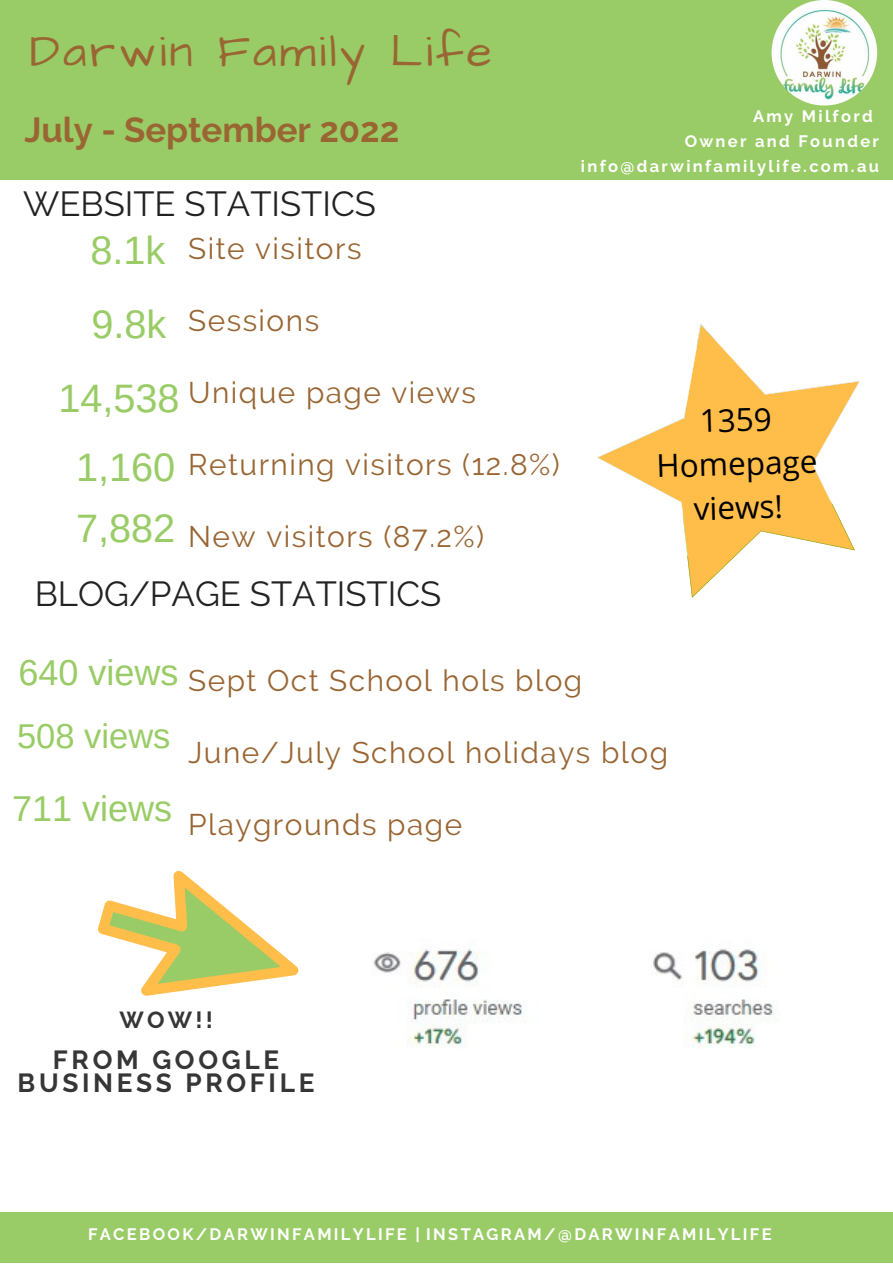
<style>
.page{position:relative;width:893px;height:1264px;background:#fff}
.page>*{position:absolute;margin:0;border:0;box-sizing:border-box;transform-origin:0 0}
.t1{font:46.35px "Architects Daughter";letter-spacing:.07em;color:#963}
.t2{font:39.6px/74.2px "Arimo";color:#9c6;text-align:center}
.t3{font:36px "Arimo";color:#9c6}
.t4{font:34.65px "Raleway";color:#222}
.t5{font:700 34.65px "Raleway";color:#963}
.t6{font:34.5px "Arimo";color:#9c6}
.t7{font:31.5px/43.7px "Open Sans";color:#000;text-align:center}
.t8{font:29.7px "Raleway";letter-spacing:.05em;color:#963}
.t9{font:700 26.1px/22.5px "Raleway";letter-spacing:.14em;color:#363636;text-align:center}
.t10{font:700 23.1px "Raleway";color:#363636}
.t11{font:700 16.5px "Raleway";letter-spacing:.14em;color:#fff}
</style>
<div class="page">
<div style="left:0;top:0;width:892px;height:180px;background:#9c6"></div>
<div style="left:0;top:1212px;width:892px;height:50px;background:#9c6"></div>
<img style="left:771px;top:0;width:106px;height:105px;border-radius:50%">
<img style="left:597px;top:324px;width:263px;height:274px">
<svg style="left:98px;top:870px;width:201px;height:125px"></svg>
<img style="left:373px;top:948px;width:406px;height:100px">
<h1 class="t1" style="left:30px;top:20px;width:463px">Darwin Family Life</h1>
<p class="t5" style="left:24px;top:110px;width:376px">July - September 2022</p>
<p class="t4" style="left:23px;top:183px;width:354px">WEBSITE STATISTICS</p>
<h2 class="t2" style="left:58px;top:213px;width:123px">8.1k<br>9.8k<br>14,538</h2>
<p class="t8" style="left:188px;top:232px;width:175px">Site visitors</p>
<p class="t8" style="left:188px;top:304px;width:132px">Sessions</p>
<p class="t8" style="left:188px;top:375px;width:289px">Unique page views</p>
<h2 class="t2" style="left:76px;top:430px;width:101px">1,160</h2>
<h2 class="t2" style="left:76px;top:492px;width:101px">7,882</h2>
<p class="t8" style="left:188px;top:447px;width:373px">Returning visitors (12.8%)</p>
<p class="t8" style="left:188px;top:519px;width:297px">New visitors (87.2%)</p>
<p class="t4" style="left:35px;top:573px;width:408px">BLOG/PAGE STATISTICS</p>
<p class="t11" style="left:753px;top:107px;width:121px">Amy Milford</p>
<p class="t11" style="left:684px;top:132px;width:196px">Owner and Founder</p>
<p class="t11" style="left:580px;top:157px;width:300px">info@darwinfamilylife.com.au</p>
<p class="t7" style="left:654px;top:400px;width:162px;rotate:-2deg">1359<br>Homepage views!</p>
<p class="t3" style="left:19px;top:649px;width:161px">640 views</p>
<p class="t6" style="left:17px;top:713px;width:155px">508 views</p>
<p class="t3" style="left:12px;top:785px;width:161px">711 views</p>
<p class="t8" style="left:188px;top:663px;width:395px">Sept Oct School hols blog</p>
<p class="t8" style="left:188px;top:735px;width:481px">June/July School holidays blog</p>
<p class="t8" style="left:188px;top:807px;width:275px">Playgrounds page</p>
<p class="t10" style="left:119px;top:1006px;width:95px">WOW!!</p>
<p class="t9" style="left:18px;top:1048px;width:298px">FROM GOOGLE<br>BUSINESS PROFILE</p>
<p class="t11" style="left:88px;top:1225px;width:685px">FACEBOOK/DARWINFAMILYLIFE | INSTAGRAM/@DARWINFAMILYLIFE</p>
</div>
